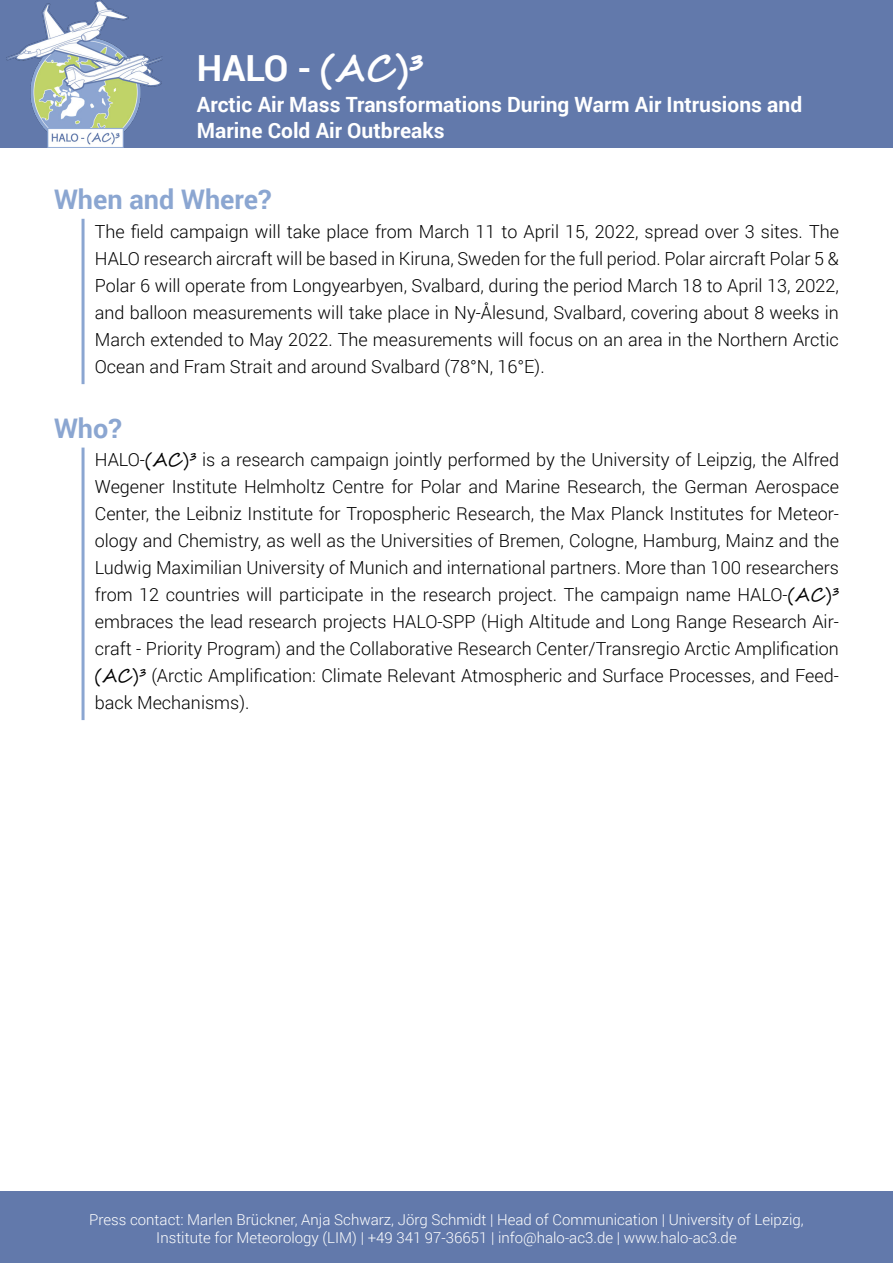
<style>
.page{position:relative;width:893px;height:1263px;background:#fff}
.page>*{position:absolute;margin:0;border:0;box-sizing:border-box;transform-origin:0 0}
.t1{font:700 36px "Roboto";color:#fff}
.t2{font:700 27px "Roboto";color:#8ba6d1}
.t3{font:700 21px/25.2px "Roboto";color:#fff}
.t4{font:300 18px/27px "Roboto";color:#000;text-align:justify}
.t5{font:300 15px "Roboto";color:#fff}
.s1{font-family:"Segoe Script"}
.s2{font-family:"Segoe Script";font-weight:400}
</style>
<div class="page">
<div style="left:0;top:0;width:893px;height:147px;background:#6279ab"></div>
<img style="left:7px;top:0;width:155px;height:148px">
<hr style="left:82px;top:219px;width:3px;height:165px;background:#8ba6d1">
<hr style="left:82px;top:448px;width:3px;height:272px;background:#8ba6d1">
<div style="left:0;top:1192px;width:893px;height:71px;background:#6279ab"></div>
<p class="t1" style="left:197px;top:43px;width:228px">HALO - <span class="s1">(AC)³</span></p>
<p class="t3" style="left:197px;top:91px;width:607px">Arctic Air Mass Transformations During Warm Air Intrusions and<br>Marine Cold Air Outbreaks</p>
<p class="t2" style="left:54px;top:181px;width:219px">When and Where?</p>
<p class="t4" style="left:95px;top:217px;width:746px">The field campaign will take place from March 11 to April 15, 2022, spread over 3 sites. The HALO research aircraft will be based in Kiruna, Sweden for the full period. Polar aircraft Polar 5 &amp; Polar 6 will operate from Longyearbyen, Svalbard, during the period March 18 to April 13, 2022, and balloon measurements will take place in Ny-Ålesund, Svalbard, covering about 8 weeks in March extended to May 2022. The measurements will focus on an area in the Northern Arctic Ocean and Fram Strait and around Svalbard (78°N, 16°E).</p>
<p class="t2" style="left:54px;top:409px;width:69px">Who?</p>
<p class="t4" style="left:95px;top:446px;width:746px">HALO-<span class="s2">(AC)³</span> is a research campaign jointly performed by the University of Leipzig, the Alfred Wegener Institute Helmholtz Centre for Polar and Marine Research, the German Aerospace Center, the Leibniz Institute for Tropospheric Research, the Max Planck Institutes for Meteor&shy;ology and Chemistry, as well as the Universities of Bremen, Cologne, Hamburg, Mainz and the Ludwig Maximilian University of Munich and international partners. More than 100 researchers from 12 countries will participate in the research project. The campaign name HALO-<span class="s2">(AC)³ </span>embraces the lead research projects HALO-SPP (High Altitude and Long Range Research Air&shy;craft - Priority Program) and the Collaborative Research Center/Transregio Arctic Amplification <span class="s2">(AC)³</span> (Arctic Amplification: Climate Relevant Atmospheric and Surface Processes, and Feed&shy;back Mechanisms).</p>
<p class="t5" style="left:89px;top:1209px;width:716px">Press contact: Marlen Brückner, Anja Schwarz, Jörg Schmidt | Head of Communication | University of Leipzig,</p>
<p class="t5" style="left:156px;top:1227px;width:582px">Institute for Meteorology (LIM) | +49 341 97-36651 | info@halo-ac3.de | www.halo-ac3.de</p>
</div>
